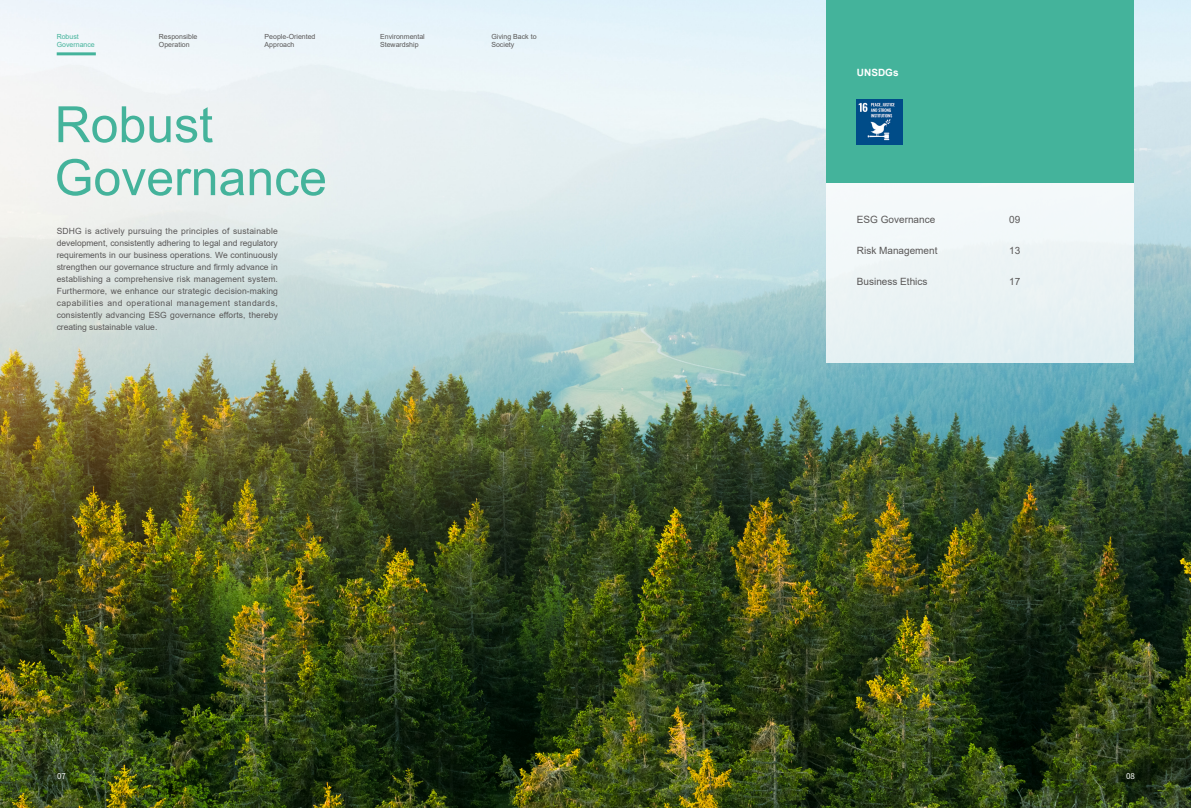
<style>
.page{position:relative;width:1191px;height:808px;background:#fff}
.page>*{position:absolute;margin:0;border:0;box-sizing:border-box;transform-origin:0 0}
.t1{font:50px/53px "Arial";color:#44b39b}
.t2{font:10px "Arial";color:#595757}
.t3{font:700 10px "Arial";color:#fff}
.t4{font:8.5px/12px "Arial";color:#595757;text-align:justify}
.t5{font:8px "Source Han Sans CN";color:#fff}
.t6{font:7px/8px "Arial";color:#595757}
.t7{font:7px/8px "Arial";color:#44b39b}
</style>
<div class="page">
<img style="left:0;top:0;width:1191px;height:808px">
<div style="left:826px;top:183px;width:308px;height:180px;background:#ecf3f5"></div>
<div style="left:826px;top:0;width:308px;height:183px;background:#44b39b"></div>
<img style="left:857px;top:99px;width:45px;height:46px">
<hr style="left:57px;top:52px;width:39px;height:3px;background:#44b39b">
<p class="t7" style="left:57px;top:33px;width:40px">Robust<br>Governance</p>
<p class="t6" style="left:159px;top:33px;width:40px">Responsible<br>Operation</p>
<p class="t6" style="left:264px;top:33px;width:52px">People-Oriented<br>Approach</p>
<p class="t6" style="left:380px;top:33px;width:46px">Environmental<br>Stewardship</p>
<p class="t6" style="left:491px;top:33px;width:47px">Giving Back to<br>Society</p>
<h1 class="t1" style="left:55px;top:98px;width:274px">Robust<br>Governance</h1>
<p class="t4" style="left:57px;top:225px;width:223px">SDHG is actively pursuing the principles of sustainable development, consistently adhering to legal and regulatory requirements in our business operations. We continuously strengthen our governance structure and firmly advance in establishing a comprehensive risk management system.<br>Furthermore, we enhance our strategic decision-making capabilities and operational management standards, consistently advancing ESG governance efforts, thereby creating sustainable value.</p>
<p class="t3" style="left:857px;top:65px;width:43px">UNSDGs</p>
<p class="t2" style="left:857px;top:212px;width:80px">ESG Governance</p>
<p class="t2" style="left:857px;top:243px;width:82px">Risk Management</p>
<p class="t2" style="left:857px;top:274px;width:72px">Business Ethics</p>
<p class="t2" style="left:1009px;top:212px;width:13px">09</p>
<p class="t2" style="left:1009px;top:243px;width:13px">13</p>
<p class="t2" style="left:1009px;top:274px;width:13px">17</p>
<p class="t5" style="left:57px;top:772px;width:10px">07</p>
<p class="t5" style="left:1126px;top:772px;width:10px">08</p>
</div>
